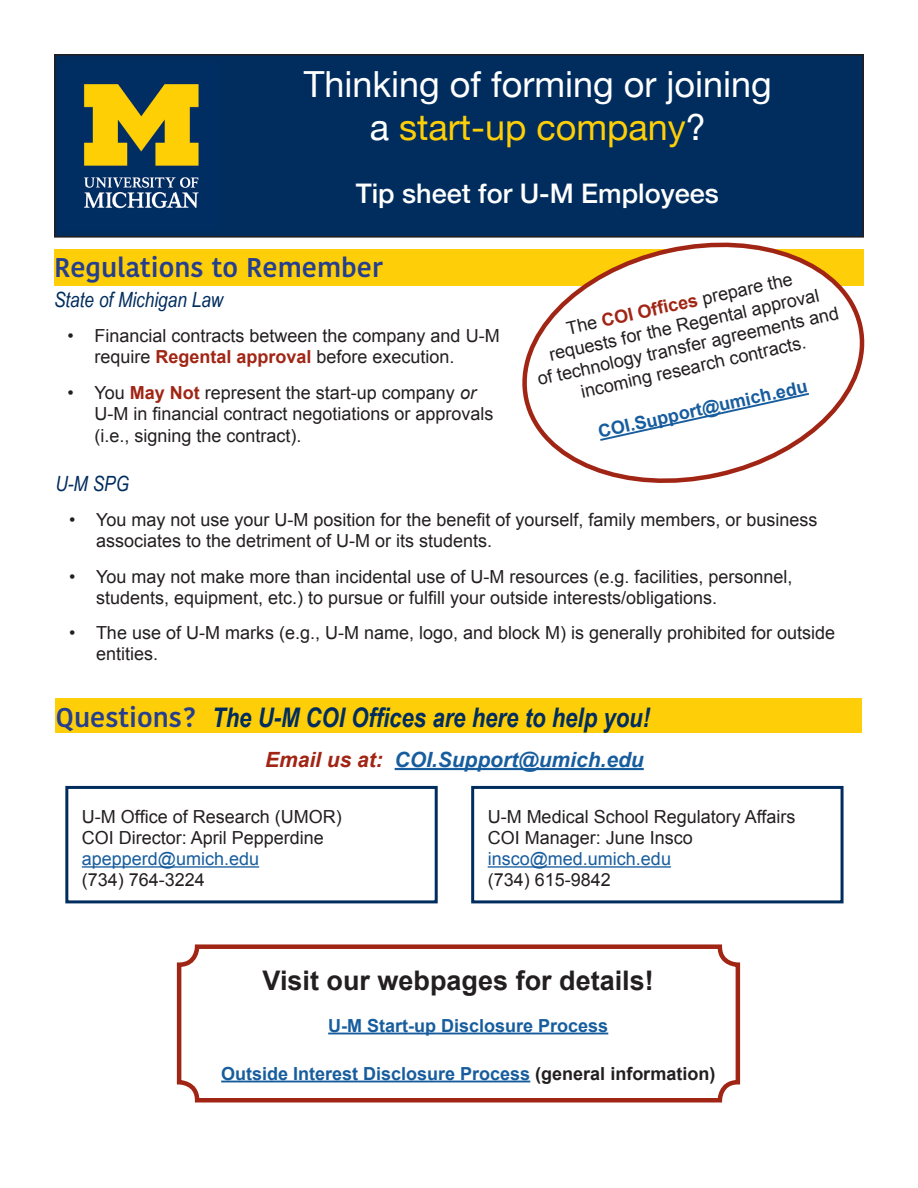
<style>
.page{position:relative;width:918px;height:1188px;background:#fff}
.page>*{position:absolute;margin:0;border:0;box-sizing:border-box;transform-origin:0 0}
.t1{font:36px/43.2px "Helvetica Neue";color:#fff;text-align:center}
.t2{font:italic 700 27px "Arial Narrow";color:#002d5e}
.t3{font:700 27px "Arial";color:#231f20}
.t4{font:500 27px "Helvetica Neue";color:#fff}
.t5{font:600 27px "Kohinoor Telugu";color:#253f8e}
.t6{font:italic 700 21px "Arial";color:#175d9e}
.t7{font:italic 21px "Arial Narrow";color:#002d5e}
.t8{font:18px/21.6px "Arial";color:#231f20}
.t9{font:700 18px "Arial";color:#175d9e}
.t10{font:18px "Arial";color:#175d9e}
.s1{color:#fece08}
.s2{font-weight:700;color:#a12514}
.s3{font-style:italic}
.s4{font-family:"Kohinoor Telugu";font-weight:600;font-style:normal;color:#253f8e}
.s5{color:#a12514}
.s6{color:#231f20}
</style>
<div class="page">
<div style="left:55px;top:55px;width:808px;height:182px;background:#002d5e"></div>
<div style="left:54px;top:54px;width:810px;height:184px;border:2px solid #231f20"></div>
<div style="left:54px;top:249px;width:810px;height:36px;background:#fece08"></div>
<img style="left:83px;top:84px;width:116px;height:125px">
<svg style="left:513px;top:230px;width:352px;height:253px"></svg>
<div style="left:56px;top:698px;width:806px;height:35px;background:#fece08"></div>
<hr style="left:328px;top:1033px;width:280px;height:1px;background:#175d9e">
<hr style="left:221px;top:1081px;width:309px;height:1px;background:#175d9e">
<div style="left:177px;top:944px;width:563px;height:158px;border:4px solid #a12514;border-radius:18px"></div>
<hr style="left:82px;top:866px;width:177px;height:2px;background:#175d9e">
<div style="left:65px;top:786px;width:373px;height:117px;border:3px solid #002d5e"></div>
<hr style="left:488px;top:866px;width:183px;height:2px;background:#175d9e">
<div style="left:471px;top:786px;width:373px;height:117px;border:3px solid #002d5e"></div>
<hr style="left:395px;top:768px;width:249px;height:2px;background:#175d9e">
<p class="t1" style="left:304px;top:64px;width:470px">Thinking of forming or joining a <span class="s1">start-up company</span>?</p>
<p class="t4" style="left:356px;top:171px;width:365px">Tip sheet for U-M Employees</p>
<p class="t5" style="left:54px;top:252px;width:330px">Regulations to Remember</p>
<p class="t7" style="left:54px;top:285px;width:171px">State of Michigan Law</p>
<p class="t8" style="left:94px;top:325px;width:407px;text-indent:-27px">• Financial contracts between the company and U-M require <span class="s2">Regental approval</span> before execution.</p>
<p class="t8" style="left:94px;top:382px;width:401px;text-indent:-27px">• You <span class="s2">May Not</span> represent the start-up company <span class="s3">or<br></span>U-M in financial contract negotiations or approvals (i.e., signing the contract).</p>
<p class="t7" style="left:56px;top:469px;width:75px">U-M SPG</p>
<p class="t8" style="left:96px;top:509px;width:723px;text-indent:-27px">• You may not use your U-M position for the benefit of yourself, family members, or business associates to the detriment of U-M or its students.</p>
<p class="t8" style="left:96px;top:566px;width:698px;text-indent:-27px">• You may not make more than incidental use of U-M resources (e.g. facilities, personnel, students, equipment, etc.) to pursue or fulfill your outside interests/obligations.</p>
<p class="t8" style="left:96px;top:622px;width:741px;line-height:21px;text-indent:-27px">• The use of U-M marks (e.g., U-M name, logo, and block M) is generally prohibited for outside entities.</p>
<p class="t8" style="left:526px;top:329px;width:310px;text-align:center;rotate:-13deg">The <span class="s2">COI Offices</span> prepare the<br>requests for the Regental approval<br>of technology transfer agreements and incoming research contracts.</p>
<p class="t9" style="left:596px;top:421px;width:215px;rotate:-13deg">COI.Support@umich.edu</p>
<p class="t2" style="left:56px;top:697px;width:596px"><span class="s4">Questions?</span> The U-M COI Offices are here to help you!</p>
<p class="t6" style="left:265px;top:746px;width:380px"><span class="s5">Email us at:</span> COI.Support@umich.edu</p>
<p class="t8" style="left:82px;top:806px;width:262px">U-M Office of Research (UMOR)</p>
<p class="t8" style="left:82px;top:827px;width:244px">COI Director: April Pepperdine</p>
<p class="t10" style="left:82px;top:847px;width:179px">apepperd@umich.edu</p>
<p class="t8" style="left:82px;top:869px;width:125px">(734) 764-3224</p>
<p class="t8" style="left:488px;top:806px;width:309px">U-M Medical School Regulatory Affairs</p>
<p class="t8" style="left:488px;top:827px;width:207px">COI Manager: June Insco</p>
<p class="t10" style="left:488px;top:847px;width:185px">insco@med.umich.edu</p>
<p class="t8" style="left:488px;top:869px;width:125px">(734) 615-9842</p>
<p class="t3" style="left:263px;top:962px;width:393px">Visit our webpages for details!</p>
<p class="t9" style="left:328px;top:1013px;width:282px">U-M Start-up Disclosure Process</p>
<p class="t9" style="left:221px;top:1061px;width:496px">Outside Interest Disclosure Process <span class="s6">(general information)</span></p>
</div>
